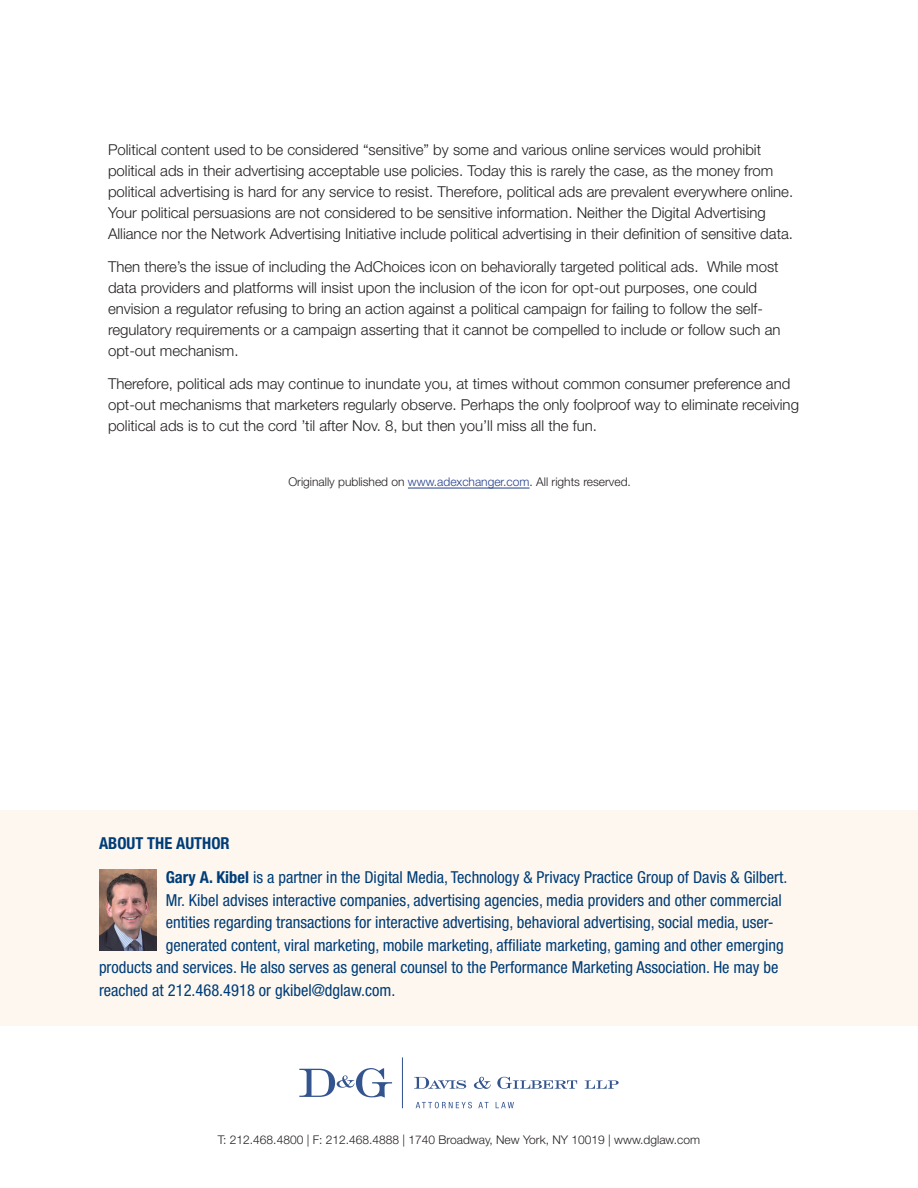
<style>
.page{position:relative;width:918px;height:1188px;background:#fff}
.page>*{position:absolute;margin:0;border:0;box-sizing:border-box;transform-origin:0 0}
._05_b_About_Body{font:condensed 16.5px "Helvetica Neue LT Std";color:#003d78}
._05_a_About_Head{font:700 condensed 16.5px "Helvetica Neue LT Std";color:#003d78}
._02_e_Story_Body{font:300 15px/21px "Helvetica Neue LT Std";color:#231f20}
._02_e_Story_Body-2{font:300 12px "Helvetica Neue LT Std";color:#231f20}
.s1{color:#253f8e}
.s2{font-weight:700}
</style>
<div class="page">
<div style="left:0;top:810px;width:918px;height:216px;background:#fdf7ef"></div>
<img style="left:99px;top:870px;width:58px;height:81px">
<hr style="left:408px;top:488px;width:122px;height:1px;background:#253f8e">
<hr style="left:402px;top:1058px;width:1px;height:50px;background:#33548e">
<svg style="left:299px;top:1068px;width:93px;height:30px"></svg>
<svg style="left:414px;top:1077px;width:52px;height:12px"></svg>
<svg style="left:474px;top:1077px;width:17px;height:12px"></svg>
<svg style="left:497px;top:1077px;width:80px;height:12px"></svg>
<svg style="left:585px;top:1080px;width:34px;height:9px"></svg>
<svg style="left:416px;top:1102px;width:56px;height:6px"></svg>
<svg style="left:478px;top:1102px;width:11px;height:6px"></svg>
<svg style="left:496px;top:1102px;width:18px;height:6px"></svg>
<p class="_02_e_Story_Body" style="left:108px;top:139px;width:687px">Political content used to be considered “sensitive” by some and various online services would prohibit political ads in their advertising acceptable use policies. Today this is rarely the case, as the money from political advertising is hard for any service to resist. Therefore, political ads are prevalent everywhere online.<br>Your political persuasions are not considered to be sensitive information. Neither the Digital Advertising Alliance nor the Network Advertising Initiative include political advertising in their definition of sensitive data.</p>
<p class="_02_e_Story_Body" style="left:108px;top:256px;width:674px">Then there’s the issue of including the AdChoices icon on behaviorally targeted political ads. While most data providers and platforms will insist upon the inclusion of the icon for opt-out purposes, one could envision a regulator refusing to bring an action against a political campaign for failing to follow the self&shy;regulatory requirements or a campaign asserting that it cannot be compelled to include or follow such an opt-out mechanism.</p>
<p class="_02_e_Story_Body" style="left:108px;top:373px;width:693px">Therefore, political ads may continue to inundate you, at times without common consumer preference and opt-out mechanisms that marketers regularly observe. Perhaps the only foolproof way to eliminate receiving political ads is to cut the cord ’til after Nov. 8, but then you’ll miss all the fun.</p>
<p class="_02_e_Story_Body-2" style="left:288px;top:474px;width:344px">Originally published on <span class="s1">www.adexchanger.com</span>. All rights reserved.</p>
<p class="_05_a_About_Head" style="left:99px;top:833px;width:132px">ABOUT THE AUTHOR</p>
<p class="_05_b_About_Body" style="left:166px;top:868px;width:623px"><span class="s2">Gary A. Kibel</span> is a partner in the Digital Media, Technology &amp; Privacy Practice Group of Davis &amp; Gilbert.</p>
<p class="_05_b_About_Body" style="left:166px;top:890px;width:618px">Mr. Kibel advises interactive companies, advertising agencies, media providers and other commercial</p>
<p class="_05_b_About_Body" style="left:166px;top:913px;width:610px">entities regarding transactions for interactive advertising, behavioral advertising, social media, user-</p>
<p class="_05_b_About_Body" style="left:166px;top:935px;width:620px">generated content, viral marketing, mobile marketing, affiliate marketing, gaming and other emerging</p>
<p class="_05_b_About_Body" style="left:99px;top:958px;width:681px">products and services. He also serves as general counsel to the Performance Marketing Association. He may be</p>
<p class="_05_b_About_Body" style="left:99px;top:980px;width:298px">reached at 212.468.4918 or gkibel@dglaw.com.</p>
<p class="_02_e_Story_Body-2" style="left:218px;top:1133px;width:484px">T: 212.468.4800 | F: 212.468.4888 | 1740 Broadway, New York, NY 10019 | www.dglaw.com</p>
</div>
